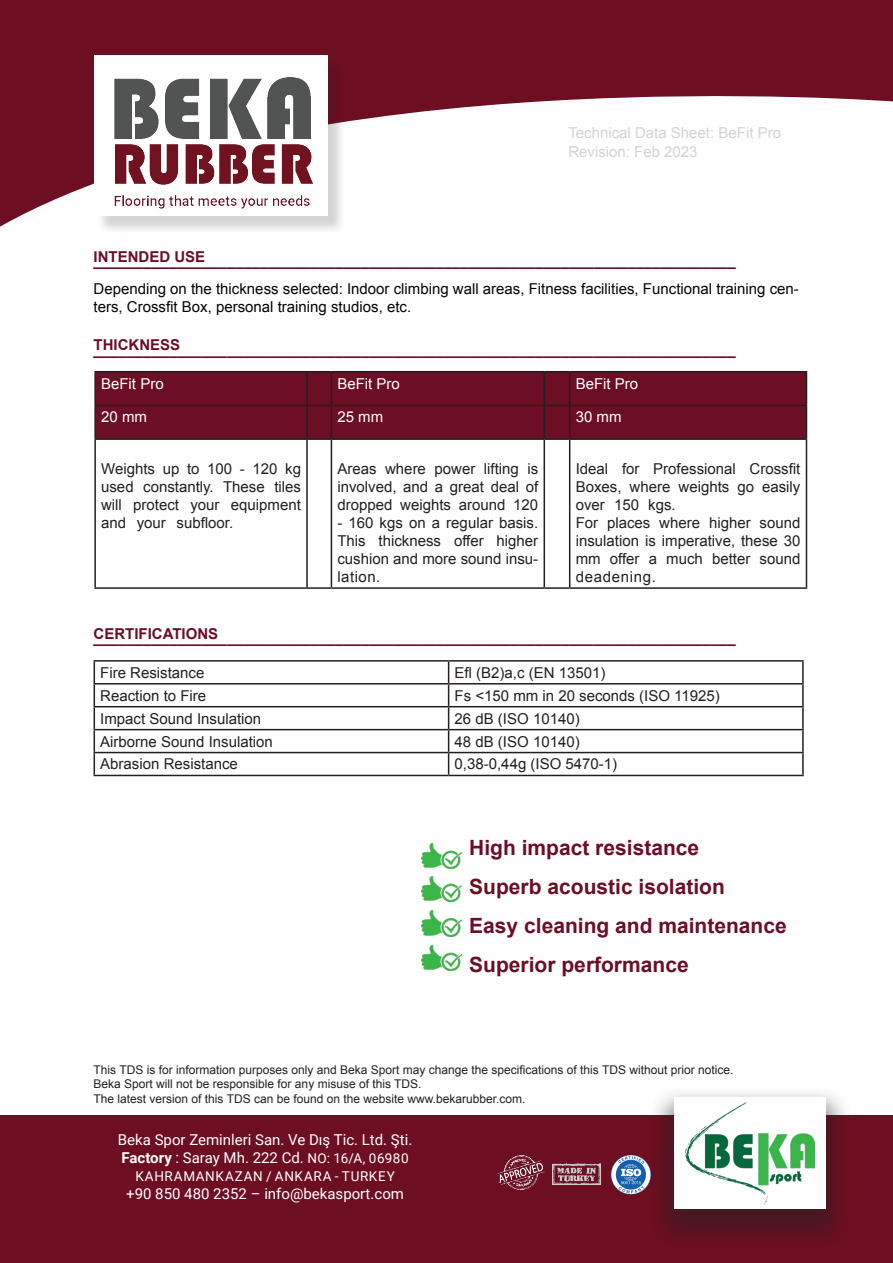
<style>
.page{position:relative;width:893px;height:1263px;background:#fff}
.page>*{position:absolute;margin:0;border:0;box-sizing:border-box;transform-origin:0 0}
.t1{font:700 21px "Arial";color:#6c0e24}
.t2{font:15px/18px "Arial";color:#231f20;text-align:justify}
.t3{font:700 15px "Arial";color:#6c0e24}
.t4{font:15px/18px "Arial";color:#040503}
.t5{font:15px/18px "Roboto";color:#fff}
.t6{font:15px "Arial";color:#d4d3d2}
.t7{font:15px "Arial";color:#fff}
.t8{font:13.5px "Roboto";letter-spacing:.05em;color:#fff}
.t9{font:12px "Arial";color:#231f20}
.s1{font-weight:700}
.s2{font-size:13.5px}
</style>
<div class="page">
<svg style="left:0;top:0;width:893px;height:227px;fill:#6e0e22"></svg>
<div style="left:96px;top:58px;width:250px;height:177px;background:#231f20;opacity:.19"></div>
<div style="left:94px;top:56px;width:233px;height:160px;background:#fff"></div>
<img style="left:114px;top:77px;width:199px;height:132px">
<div style="left:0;top:1115px;width:893px;height:148px;background:#6e0e22"></div>
<div style="left:647px;top:1084px;width:207px;height:167px;background:#231f20;opacity:.5"></div>
<div style="left:674px;top:1097px;width:152px;height:112px;background:#fff"></div>
<img style="left:685px;top:1103px;width:129px;height:101px">
<img style="left:610px;top:1154px;width:43px;height:41px">
<img style="left:553px;top:1164px;width:47px;height:20px">
<img style="left:497px;top:1155px;width:47px;height:34px">
<hr style="left:94px;top:660px;width:355px;height:2px;background:#231f20">
<hr style="left:449px;top:660px;width:355px;height:2px;background:#231f20">
<hr style="left:802px;top:662px;width:2px;height:21px;background:#231f20">
<hr style="left:94px;top:683px;width:355px;height:1px;background:#231f20">
<hr style="left:449px;top:683px;width:355px;height:1px;background:#231f20">
<hr style="left:802px;top:684px;width:2px;height:22px;background:#231f20">
<hr style="left:94px;top:706px;width:355px;height:1px;background:#231f20">
<hr style="left:449px;top:706px;width:355px;height:1px;background:#231f20">
<hr style="left:802px;top:707px;width:2px;height:22px;background:#231f20">
<hr style="left:94px;top:729px;width:355px;height:1px;background:#231f20">
<hr style="left:449px;top:729px;width:355px;height:1px;background:#231f20">
<hr style="left:802px;top:730px;width:2px;height:22px;background:#231f20">
<hr style="left:94px;top:752px;width:355px;height:1px;background:#231f20">
<svg style="left:94px;top:662px;width:1px;height:113px"></svg>
<hr style="left:449px;top:752px;width:355px;height:1px;background:#231f20">
<svg style="left:448px;top:662px;width:1px;height:113px"></svg>
<hr style="left:802px;top:753px;width:2px;height:22px;background:#231f20">
<hr style="left:94px;top:775px;width:355px;height:1px;background:#231f20">
<hr style="left:449px;top:775px;width:355px;height:1px;background:#231f20">
<img style="left:422px;top:843px;width:40px;height:25px">
<img style="left:422px;top:876px;width:40px;height:26px">
<img style="left:422px;top:911px;width:40px;height:25px">
<img style="left:422px;top:945px;width:40px;height:25px">
<div style="left:96px;top:372px;width:710px;height:66px;background:#6c0e24"></div>
<hr style="left:94px;top:371px;width:213px;height:1px;background:#231f20">
<hr style="left:94px;top:372px;width:2px;height:33px;background:#231f20">
<svg style="left:307px;top:371px;width:24px;height:1px"></svg>
<hr style="left:306px;top:372px;width:2px;height:33px;background:#231f20">
<hr style="left:331px;top:371px;width:213px;height:1px;background:#231f20">
<hr style="left:331px;top:372px;width:1px;height:33px;background:#231f20">
<svg style="left:544px;top:371px;width:26px;height:1px"></svg>
<hr style="left:544px;top:372px;width:1px;height:33px;background:#231f20">
<hr style="left:570px;top:371px;width:237px;height:1px;background:#231f20">
<hr style="left:569px;top:372px;width:1px;height:33px;background:#231f20">
<hr style="left:806px;top:372px;width:1px;height:33px;background:#231f20">
<hr style="left:94px;top:405px;width:213px;height:1px;background:#231f20">
<hr style="left:94px;top:406px;width:2px;height:32px;background:#231f20">
<svg style="left:307px;top:405px;width:24px;height:1px"></svg>
<hr style="left:306px;top:406px;width:2px;height:32px;background:#231f20">
<hr style="left:331px;top:405px;width:213px;height:1px;background:#231f20">
<hr style="left:331px;top:406px;width:1px;height:32px;background:#231f20">
<svg style="left:544px;top:405px;width:26px;height:1px"></svg>
<hr style="left:544px;top:406px;width:1px;height:32px;background:#231f20">
<hr style="left:570px;top:405px;width:237px;height:1px;background:#231f20">
<hr style="left:569px;top:406px;width:1px;height:32px;background:#231f20">
<hr style="left:806px;top:406px;width:1px;height:32px;background:#231f20">
<hr style="left:94px;top:438px;width:213px;height:2px;background:#231f20">
<hr style="left:94px;top:440px;width:2px;height:147px;background:#231f20">
<hr style="left:307px;top:438px;width:24px;height:2px;background:#231f20">
<hr style="left:306px;top:440px;width:2px;height:147px;background:#231f20">
<hr style="left:331px;top:438px;width:213px;height:2px;background:#231f20">
<hr style="left:331px;top:440px;width:1px;height:147px;background:#231f20">
<hr style="left:544px;top:438px;width:26px;height:2px;background:#231f20">
<hr style="left:544px;top:440px;width:1px;height:147px;background:#231f20">
<hr style="left:570px;top:438px;width:237px;height:2px;background:#231f20">
<hr style="left:569px;top:440px;width:1px;height:147px;background:#231f20">
<hr style="left:806px;top:440px;width:1px;height:147px;background:#231f20">
<hr style="left:94px;top:587px;width:213px;height:2px;background:#231f20">
<hr style="left:307px;top:587px;width:24px;height:2px;background:#231f20">
<hr style="left:331px;top:587px;width:213px;height:2px;background:#231f20">
<hr style="left:544px;top:587px;width:26px;height:2px;background:#231f20">
<hr style="left:570px;top:587px;width:237px;height:2px;background:#231f20">
<p class="t6" style="left:568px;top:123px;width:214px">Technical Data Sheet: BeFit Pro</p>
<p class="t6" style="left:568px;top:141px;width:131px">Revision: Feb 2023</p>
<p class="t3" style="left:94px;top:247px;width:113px">INTENDED USE</p>
<p class="t3" style="left:94px;top:251px;width:644px">_____________________________________________________________________________</p>
<p class="t4" style="left:94px;top:280px;width:707px">Depending on the thickness selected: Indoor climbing wall areas, Fitness facilities, Functional training cen&shy;ters, Crossfit Box, personal training studios, etc.</p>
<p class="t3" style="left:94px;top:335px;width:88px">THICKNESS</p>
<p class="t3" style="left:94px;top:339px;width:644px">_____________________________________________________________________________</p>
<p class="t7" style="left:101px;top:373px;width:64px">BeFit Pro</p>
<p class="t7" style="left:337px;top:373px;width:64px">BeFit Pro</p>
<p class="t7" style="left:576px;top:373px;width:64px">BeFit Pro</p>
<p class="t7" style="left:101px;top:407px;width:47px">20 mm</p>
<p class="t7" style="left:337px;top:407px;width:47px">25 mm</p>
<p class="t7" style="left:576px;top:407px;width:47px">30 mm</p>
<p class="t2" style="left:101px;top:460px;width:201px">Weights up to 100 - 120 kg used constantly. These tiles will protect your equipment and your subfloor.</p>
<p class="t2" style="left:337px;top:460px;width:202px">Areas where power lifting is involved, and a great deal of dropped weights around 120</p>
<p class="t2" style="left:337px;top:514px;width:202px">- 160 kgs on a regular basis.<br>This thickness offer higher cushion and more sound insu&shy;lation.</p>
<p class="t2" style="left:576px;top:460px;width:226px">Ideal for Professional Crossfit Boxes, where weights go easily over 150 kgs.</p>
<p class="t2" style="left:576px;top:514px;width:226px">For places where higher sound insulation is imperative, these 30 mm offer a much better sound deadening.</p>
<p class="t3" style="left:94px;top:624px;width:126px">CERTIFICATIONS</p>
<p class="t3" style="left:94px;top:628px;width:644px">_____________________________________________________________________________</p>
<p class="t2" style="left:100px;top:664px;width:106px">Fire Resistance</p>
<p class="t2" style="left:455px;top:664px;width:152px">Efl (B2)a,c (EN 13501)</p>
<p class="t2" style="left:100px;top:687px;width:107px">Reaction to Fire</p>
<p class="t2" style="left:455px;top:687px;width:267px">Fs &lt;150 mm in 20 seconds (ISO 11925)</p>
<p class="t2" style="left:100px;top:709px;width:162px">Impact Sound Insulation</p>
<p class="t2" style="left:455px;top:709px;width:127px">26 dB (ISO 10140)</p>
<p class="t2" style="left:100px;top:732px;width:174px">Airborne Sound Insulation</p>
<p class="t2" style="left:455px;top:732px;width:127px">48 dB (ISO 10140)</p>
<p class="t2" style="left:100px;top:755px;width:139px">Abrasion Resistance</p>
<p class="t2" style="left:455px;top:755px;width:164px">0,38-0,44g (ISO 5470-1)</p>
<p class="t1" style="left:469px;top:834px;width:231px">High impact resistance</p>
<p class="t1" style="left:469px;top:873px;width:257px">Superb acoustic isolation</p>
<p class="t1" style="left:469px;top:912px;width:319px">Easy cleaning and maintenance</p>
<p class="t1" style="left:469px;top:951px;width:221px">Superior performance</p>
<p class="t9" style="left:94px;top:1062px;width:641px">This TDS is for information purposes only and Beka Sport may change the specifications of this TDS without prior notice.</p>
<p class="t9" style="left:94px;top:1076px;width:329px">Beka Sport will not be responsible for any misuse of this TDS.</p>
<p class="t9" style="left:94px;top:1091px;width:434px">The latest version of this TDS can be found on the website www.bekarubber.com.</p>
<p class="t5" style="left:118px;top:1130px;width:296px">Beka Spor Zeminleri San. Ve Dış Tic. Ltd. Şti.<br><span class="s1">Factory</span> : Saray Mh. 222 Cd. <span class="s2">NO: 16/A, 06980</span></p>
<p class="t8" style="left:135px;top:1166px;width:261px">KAHRAMANKAZAN / ANKARA - TURKEY</p>
<p class="t5" style="left:126px;top:1184px;width:279px">+90 850 480 2352 – info@bekasport.com</p>
</div>
